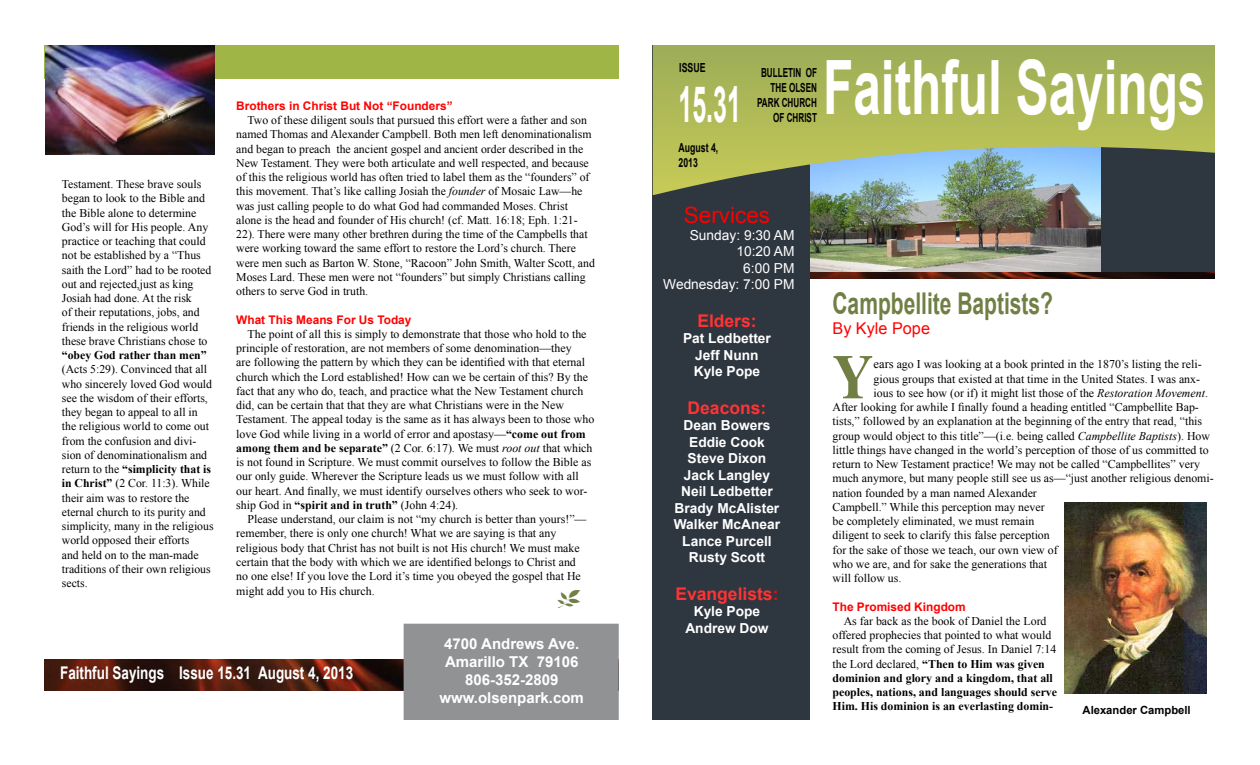
<style>
.page{position:relative;width:1260px;height:765px;background:#fff}
.page>*{position:absolute;margin:0;border:0;box-sizing:border-box;transform-origin:0 0}
.t1{font:700 75px "Arial";color:#fff;scale:.66 1}
.t2{font:700 62.62px "Times";color:#717f45;scale:.91 1}
.t3{font:700 50px "Arial";color:#fff;scale:.5 1}
.t4{font:700 30px "Arial";color:#717f45;scale:.7 1}
.t5{font:22.5px "Arial";color:#f00}
.t6{font:700 17.5px "Arial";color:#fff;scale:.77 1}
.t7{font:700 17.5px "Arial";color:#f33}
.t8{font:16.25px "Arial";color:#f00}
.t9{font:700 15px/18px "Arial";color:#fff;text-align:center}
.t10{font:700 13.75px/16.5px "Arial";color:#fff;text-align:center}
.t11{font:13.75px/16.5px "Arial";color:#fff;text-align:right}
.t12{font:700 12.5px/15px "Arial";color:#000;text-align:right;scale:.65 1}
.t13{font:700 12.5px/15px "Arial";color:#000;scale:.7 1}
.t14{font:11.88px/14.2px "Times New Roman";color:#000}
.t15{font:700 11.88px/14.2px "Times New Roman";color:#000}
.t16{font:700 11.88px "Arial";color:#f00}
.t17{font:700 11.25px "Arial";color:#000}
.s1{font-weight:700}
.s2{font-style:italic}
.s3{color:#f00}
.s4{font-size:12.5px}
.s5{font-weight:400}
</style>
<div class="page">
<div style="left:45px;top:45px;width:573px;height:34px;background:#9fb546"></div>
<img style="left:810px;top:195px;width:292px;height:78px">
<div style="left:1102px;top:45px;width:113px;height:229px;background:#2e3640"></div>
<div style="left:652px;top:45px;width:158px;height:675px;background:#2e3640"></div>
<svg style="left:652px;top:45px;width:563px;height:150px;background:#9cac67"></svg>
<img style="left:810px;top:273px;width:405px;height:6px">
<img style="left:46px;top:45px;width:168px;height:109px">
<img style="left:45px;top:659px;width:359px;height:32px">
<div style="left:405px;top:625px;width:213px;height:94px;background:#909294"></div>
<div style="left:404px;top:624px;width:215px;height:96px;border:2px solid #909294"></div>
<img style="left:1064px;top:503px;width:142px;height:191px">
<p class="t14" style="left:62px;top:177px;width:151px">Testament. These brave souls began to look to the Bible and the Bible alone to determine<br>God’s will for His people. Any practice or teaching that could not be established by a “Thus saith the Lord” had to be rooted out and rejected,just as king<br>Josiah had done. At the risk<br>of their reputations, jobs, and friends in the religious world these brave Christians chose to</p>
<p class="t15" style="left:62px;top:348px;width:146px">“obey God rather than men”</p>
<p class="t14" style="left:62px;top:362px;width:153px">(Acts 5:29). Convinced that all who sincerely loved God would see the wisdom of their efforts, they began to appeal to all in the religious world to come out from the confusion and divi&shy;sion of denominationalism and return to the <span class="s1">“simplicity that is in Christ”</span> (2 Cor. 11:3). While their aim was to restore the eternal church to its purity and simplicity, many in the religious world opposed their efforts<br>and held on to the man-made traditions of their own religious sects.</p>
<p class="t16" style="left:236px;top:98px;width:218px">Brothers in Christ But Not “Founders”</p>
<p class="t14" style="left:236px;top:113px;width:360px;text-indent:11px">Two of these diligent souls that pursued this effort were a father and son named Thomas and Alexander Campbell. Both men left denominationalism and began to preach the ancient gospel and ancient order described in the New Testament. They were both articulate and well respected, and because of this the religious world has often tried to label them as the “founders” of this movement. That’s like calling Josiah the <span class="s2">founder</span> of Mosaic Law—he was just calling people to do what God had commanded Moses. Christ alone is the head and founder of His church! (cf. Matt. 16:18; Eph. 1:21- 22). There were many other brethren during the time of the Campbells that were working toward the same effort to restore the Lord’s church. There were men such as Barton W. Stone, “Racoon” John Smith, Walter Scott, and Moses Lard. These men were not “founders” but simply Christians calling others to serve God in truth.</p>
<p class="t16" style="left:236px;top:312px;width:177px">What This Means For Us Today</p>
<p class="t14" style="left:236px;top:327px;width:360px;text-indent:11px">The point of all this is simply to demonstrate that those who hold to the principle of restoration, are not members of some denomination—they<br>are following the pattern by which they can be identified with that eternal church which the Lord established! How can we be certain of this? By the fact that any who do, teach, and practice what the New Testament church did, can be certain that that they are what Christians were in the New Testament. The appeal today is the same as it has always been to those who love God while living in a world of error and apostasy—<span class="s1">“come out from among them and be separate”</span> (2 Cor. 6:17). We must <span class="s2">root out</span> that which is not found in Scripture. We must commit ourselves to follow the Bible as our only guide. Wherever the Scripture leads us we must follow with all our heart. And finally, we must identify ourselves others who seek to wor&shy;ship God in <span class="s1">“spirit and in truth”</span> (John 4:24).</p>
<p class="t14" style="left:236px;top:512px;width:352px;text-indent:11px">Please understand, our claim is not “my church is better than yours!”— remember, there is only one church! What we are saying is that any religious body that Christ has not built is not His church! We must make certain that the body with which we are identified belongs to Christ and no one else! If you love the Lord it’s time you obeyed the gospel that He might add you to His church.</p>
<h3 class="t6" style="left:60px;top:661px;width:382px">Faithful Sayings Issue 15.31 August 4, 2013</h3>
<p class="t9" style="left:440px;top:635px;width:146px">4700 Andrews Ave.<br>Amarillo TX 79106<br>806-352-2809 www.olsenpark.com</p>
<p class="t13" style="left:679px;top:61px;width:39px">ISSUE</p>
<h3 class="t3" style="left:678px;top:72px;width:127px">15.31</h3>
<p class="t13" style="left:678px;top:141px;width:58px">August 4,<br>2013</p>
<p class="t12" style="left:757px;top:66px;width:94px">BULLETIN OF<br>THE OLSEN<br>PARK CHURCH<br>OF CHRIST</p>
<h1 class="t1" style="left:823px;top:38px;width:581px">Faithful Sayings</h1>
<h3 class="t5" style="left:684px;top:200px;width:88px">Services</h3>
<p class="t11" style="left:663px;top:227px;width:133px">Sunday: 9:30 AM<br>10:20 AM<br>6:00 PM<br>Wednesday: 7:00 PM</p>
<h3 class="t7" style="left:697px;top:309px;width:61px">Elders:</h3>
<p class="t10" style="left:683px;top:331px;width:89px">Pat Ledbetter<br>Jeff Nunn<br>Kyle Pope</p>
<h3 class="t7" style="left:688px;top:396px;width:80px">Deacons:</h3>
<p class="t10" style="left:674px;top:418px;width:108px">Dean Bowers<br>Eddie Cook<br>Steve Dixon<br>Jack Langley<br>Neil Ledbetter<br>Brady McAlister<br>Walker McAnear<br>Lance Purcell<br>Rusty Scott</p>
<h3 class="t7" style="left:675px;top:582px;width:105px">Evangelists<span class="s3">:</span></h3>
<p class="t10" style="left:685px;top:604px;width:85px">Kyle Pope<br>Andrew Dow</p>
<h3 class="t4" style="left:832px;top:284px;width:317px">Campbellite Baptists?</h3>
<h3 class="t8" style="left:832px;top:317px;width:99px">By Kyle Pope</h3>
<h2 class="t2" style="left:832px;top:317px;width:47px">Y</h2>
<p class="t14" style="left:874px;top:357px;width:330px"><span class="s4">ears</span> ago I was looking at a book printed in the 1870’s listing the reli-</p>
<p class="t14" style="left:874px;top:371px;width:328px">gious groups that existed at that time in the United States. I was anx-</p>
<p class="t14" style="left:874px;top:386px;width:336px">ious to see how (or if) it might list those of the <span class="s2">Restoration Movement</span>.</p>
<p class="t14" style="left:832px;top:400px;width:368px">After looking for awhile I finally found a heading entitled “Campbellite Bap-</p>
<p class="t14" style="left:832px;top:414px;width:371px">tists,” followed by an explanation at the beginning of the entry that read, “this</p>
<p class="t14" style="left:832px;top:428px;width:379px">group would object to this title”—(i.e. being called <span class="s2">Campbellite Baptists</span>). How</p>
<p class="t14" style="left:832px;top:443px;width:378px">little things have changed in the world’s perception of those of us committed to</p>
<p class="t14" style="left:832px;top:457px;width:369px">return to New Testament practice! We may not be called “Campbellites” very</p>
<p class="t14" style="left:832px;top:471px;width:383px">much anymore, but many people still see us as—“just another religious denomi-</p>
<p class="t14" style="left:832px;top:485px;width:206px">nation founded by a man named Alexander</p>
<p class="t14" style="left:832px;top:500px;width:214px">Campbell.” While this perception may never</p>
<p class="t14" style="left:832px;top:514px;width:203px">be completely eliminated, we must remain</p>
<p class="t14" style="left:832px;top:528px;width:219px">diligent to seek to clarify this false perception</p>
<p class="t14" style="left:832px;top:542px;width:227px">for the sake of those we teach, our own view of</p>
<p class="t14" style="left:832px;top:557px;width:216px">who we are, and for sake the generations that</p>
<p class="t14" style="left:832px;top:571px;width:70px">will follow us.</p>
<p class="t16" style="left:832px;top:599px;width:135px">The Promised Kingdom</p>
<p class="t15" style="left:832px;top:613px;width:226px;text-indent:11px"><span class="s5">As far back as the book of Daniel the Lord offered prophecies that pointed to what would result from the coming of Jesus. In Daniel 7:14 the Lord declared,</span> “Then to Him was given dominion and glory and a kingdom, that all peoples, nations, and languages should serve Him. His dominion is an everlasting domin-</p>
<p class="t17" style="left:1083px;top:703px;width:110px">Alexander Campbell</p>
</div>
